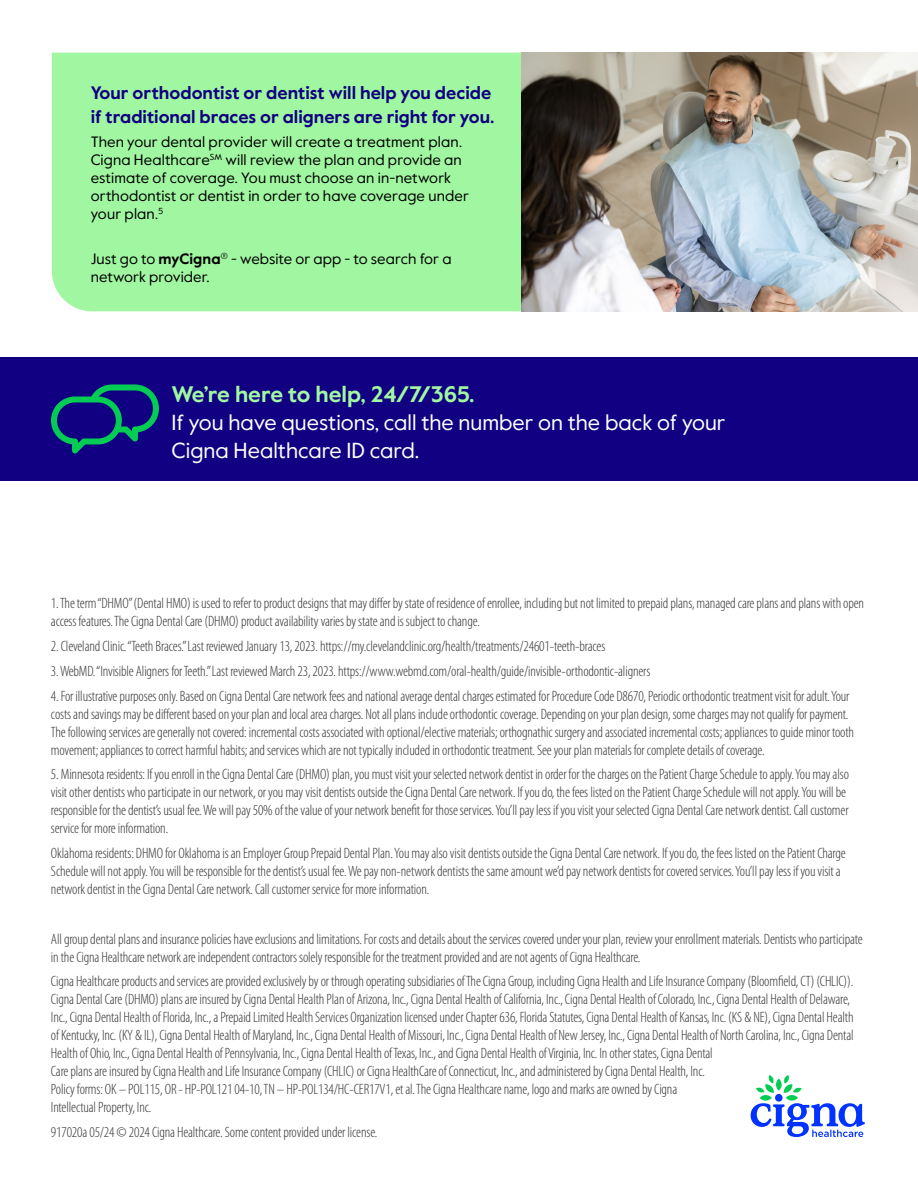
<style>
.page{position:relative;width:918px;height:1188px;background:#fff}
.page>*{position:absolute;margin:0;border:0;box-sizing:border-box;transform-origin:0 0}
.t1{font:700 22.5px "Value Sans Pro";color:#a1f7a1}
.t2{font:21.75px/27.8px "Value Sans Pro";color:#fff}
.t3{font:700 18px/24px "Value Sans Pro";color:#110081}
.t4{font:300 condensed 15px/18px "Myriad Pro";letter-spacing:-.01em;color:#333}
.t5{font:15px/18px "Value Sans Pro";letter-spacing:.005em;color:#000}
.s1{font-weight:700}
</style>
<div class="page">
<div style="left:52px;top:53px;width:470px;height:258px;background:#a1f7a1"></div>
<svg style="left:751px;top:1075px;width:114px;height:62px"></svg>
<div style="left:0;top:357px;width:918px;height:123px;background:#120082"></div>
<svg style="left:51px;top:384px;width:108px;height:69px"></svg>
<img style="left:522px;top:53px;width:396px;height:258px">
<p class="t3" style="left:91px;top:81px;width:405px">Your orthodontist or dentist will help you decide if traditional braces or aligners are right for you.</p>
<p class="t5" style="left:91px;top:133px;width:380px">Then your dental provider will create a treatment plan.<br>Cigna Healthcare<sup>SM</sup> will review the plan and provide an estimate of coverage. You must choose an in-network orthodontist or dentist in order to have coverage under your plan.<sup>5</sup></p>
<p class="t5" style="left:91px;top:250px;width:362px">Just go to <span class="s1">myCigna</span><sup>®</sup> - website or app - to search for a network provider.</p>
<h1 class="t1" style="left:172px;top:381px;width:305px">We’re here to help, 24/7/365.</h1>
<h2 class="t2" style="left:172px;top:409px;width:556px">If you have questions, call the number on the back of your<br>Cigna Healthcare ID card.</h2>
<p class="t4" style="left:51px;top:594px;width:815px">1. The term “DHMO” (Dental HMO) is used to refer to product designs that may differ by state of residence of enrollee, including but not limited to prepaid plans, managed care plans and plans with open access features. The Cigna Dental Care (DHMO) product availability varies by state and is subject to change.</p>
<p class="t4" style="left:51px;top:637px;width:556px">2. Cleveland Clinic. “Teeth Braces.” Last reviewed January 13, 2023. https://my.clevelandclinic.org/health/treatments/24601-teeth-braces</p>
<p class="t4" style="left:51px;top:662px;width:601px">3. WebMD. “Invisible Aligners for Teeth.” Last reviewed March 23, 2023. https://www.webmd.com/oral-health/guide/invisible-orthodontic-aligners</p>
<p class="t4" style="left:51px;top:686px;width:805px">4. For illustrative purposes only. Based on Cigna Dental Care network fees and national average dental charges estimated for Procedure Code D8670, Periodic orthodontic treatment visit for adult. Your costs and savings may be different based on your plan and local area charges. Not all plans include orthodontic coverage. Depending on your plan design, some charges may not qualify for payment.<br>The following services are generally not covered: incremental costs associated with optional/elective materials; orthognathic surgery and associated incremental costs; appliances to guide minor tooth movement; appliances to correct harmful habits; and services which are not typically included in orthodontic treatment. See your plan materials for complete details of coverage.</p>
<p class="t4" style="left:51px;top:765px;width:800px">5. Minnesota residents: If you enroll in the Cigna Dental Care (DHMO) plan, you must visit your selected network dentist in order for the charges on the Patient Charge Schedule to apply. You may also visit other dentists who participate in our network, or you may visit dentists outside the Cigna Dental Care network. If you do, the fees listed on the Patient Charge Schedule will not apply. You will be responsible for the dentist’s usual fee. We will pay 50% of the value of your network benefit for those services. You’ll pay less if you visit your selected Cigna Dental Care network dentist. Call customer service for more information.</p>
<p class="t4" style="left:51px;top:844px;width:796px">Oklahoma residents: DHMO for Oklahoma is an Employer Group Prepaid Dental Plan. You may also visit dentists outside the Cigna Dental Care network. If you do, the fees listed on the Patient Charge<br>Schedule will not apply. You will be responsible for the dentist’s usual fee. We pay non-network dentists the same amount we’d pay network dentists for covered services. You’ll pay less if you visit a network dentist in the Cigna Dental Care network. Call customer service for more information.</p>
<p class="t4" style="left:51px;top:929px;width:813px">All group dental plans and insurance policies have exclusions and limitations. For costs and details about the services covered under your plan, review your enrollment materials. Dentists who participate in the Cigna Healthcare network are independent contractors solely responsible for the treatment provided and are not agents of Cigna Healthcare.</p>
<p class="t4" style="left:51px;top:972px;width:804px">Cigna Healthcare products and services are provided exclusively by or through operating subsidiaries of The Cigna Group, including Cigna Health and Life Insurance Company (Bloomfield, CT) (CHLIC)).<br>Cigna Dental Care (DHMO) plans are insured by Cigna Dental Health Plan of Arizona, Inc., Cigna Dental Health of California, Inc., Cigna Dental Health of Colorado, Inc., Cigna Dental Health of Delaware, Inc., Cigna Dental Health of Florida, Inc., a Prepaid Limited Health Services Organization licensed under Chapter 636, Florida Statutes, Cigna Dental Health of Kansas, Inc. (KS &amp; NE), Cigna Dental Health of Kentucky, Inc. (KY &amp; IL), Cigna Dental Health of Maryland, Inc., Cigna Dental Health of Missouri, Inc., Cigna Dental Health of New Jersey, Inc., Cigna Dental Health of North Carolina, Inc., Cigna Dental Health of Ohio, Inc., Cigna Dental Health of Pennsylvania, Inc., Cigna Dental Health of Texas, Inc., and Cigna Dental Health of Virginia, Inc. In other states, Cigna Dental<br>Care plans are insured by Cigna Health and Life Insurance Company (CHLIC) or Cigna HealthCare of Connecticut, Inc., and administered by Cigna Dental Health, Inc.<br>Policy forms: OK – POL115, OR - HP-POL121 04-10, TN – HP-POL134/HC-CER17V1, et al. The Cigna Healthcare name, logo and marks are owned by Cigna<br>Intellectual Property, Inc.</p>
<p class="t4" style="left:51px;top:1123px;width:328px">917020a 05/24 © 2024 Cigna Healthcare. Some content provided under license.</p>
</div>
